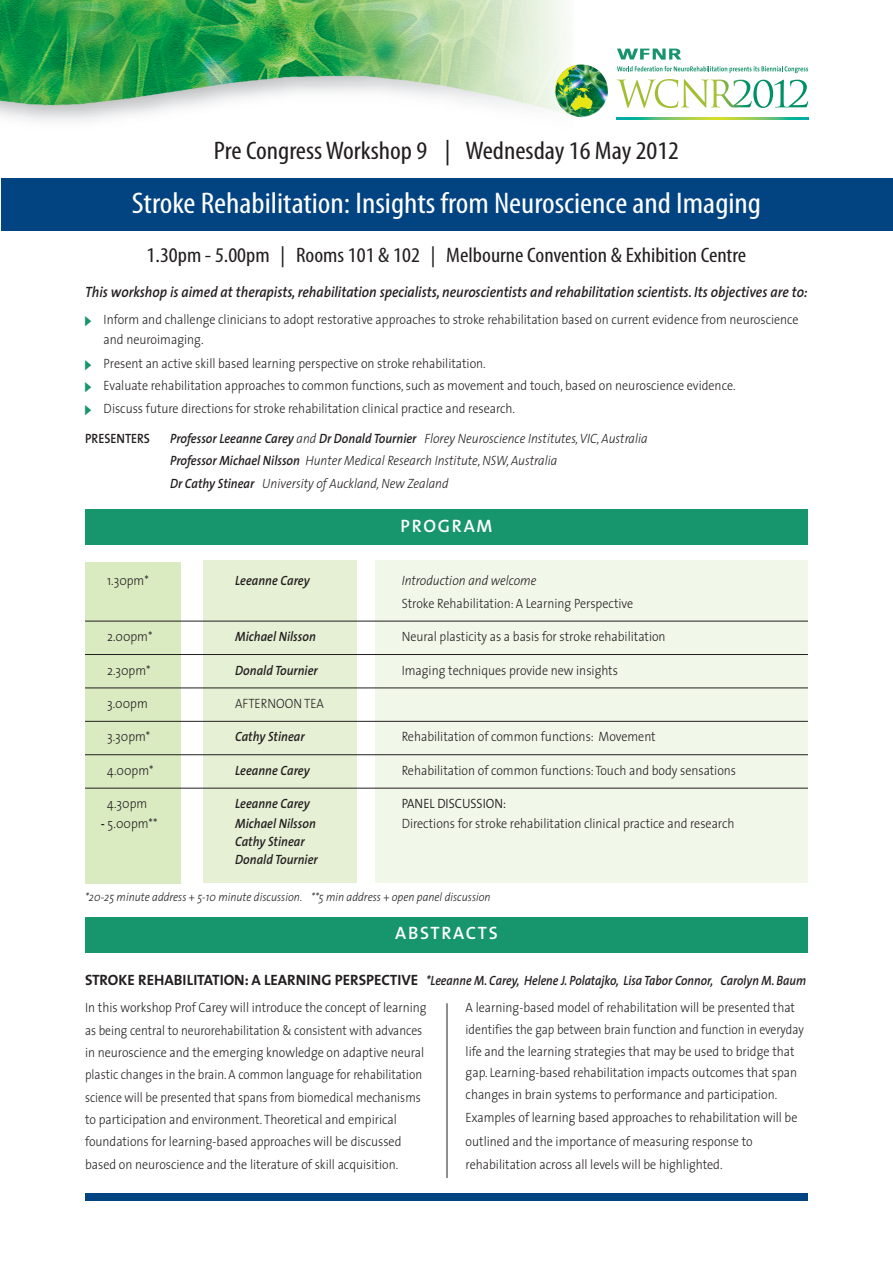
<style>
.page{position:relative;width:893px;height:1263px;background:#fff}
.page>*{position:absolute;margin:0;border:0;box-sizing:border-box;transform-origin:0 0}
.t1{font:condensed 30px "Myriad Pro";color:#fff;scale:1.1 1}
.t2{font:condensed 25.5px "Myriad Pro";color:#231f20;scale:1.1 1}
.t3{font:condensed 21px "Myriad Pro";color:#231f20;scale:1.1 1}
.t4{font:600 18px "The Sans";letter-spacing:.1em;color:#fff}
.t5{font:italic 600 15px "The Sans";color:#231f20;scale:.9 1}
.t6{font:300 13.5px/22.4px "The Sans";color:#231f20;scale:.9 1}
.t7{font:italic 300 13.5px/22.5px "The Sans";color:#231f20;scale:.9 1}
.t8{font:italic 600 13.5px/18px "The Sans";color:#231f20;scale:.9 1}
.t9{font:italic 600 13.5px "The Sans";color:#231f20;scale:.87 1}
.t10{font:300 13.5px "The Sans";color:#231f20;scale:.9 1}
.t11{font:600 13.5px "The Sans";color:#231f20;scale:.9 1}
.t12{font:italic 300 12px "The Sans";color:#231f20;scale:.9 1}
.s1{font-weight:600}
.s2{font-weight:600;font-style:italic}
.s3{font-weight:700;font-style:normal;font-size:15px}
</style>
<div class="page">
<div style="left:85px;top:562px;width:96px;height:321px;background:#daeac1"></div>
<div style="left:203px;top:560px;width:154px;height:323px;background:#e5f0d4"></div>
<div style="left:375px;top:560px;width:433px;height:323px;background:#f1f7e9"></div>
<div style="left:1px;top:178px;width:892px;height:53px;background:#024381"></div>
<img style="left:0;top:0;width:588px;height:122px">
<svg style="left:617px;top:117px;width:192px;height:2px"></svg>
<svg style="left:617px;top:79px;width:191px;height:29px"></svg>
<img style="left:595px;top:68px;width:13px;height:35px">
<img style="left:555px;top:64px;width:40px;height:47px">
<svg style="left:617px;top:66px;width:191px;height:7px"></svg>
<svg style="left:617px;top:48px;width:64px;height:12px"></svg>
<hr style="left:85px;top:621px;width:723px;height:1px;background:#231f20">
<hr style="left:85px;top:654px;width:723px;height:1px;background:#231f20">
<hr style="left:85px;top:688px;width:723px;height:1px;background:#231f20">
<hr style="left:85px;top:721px;width:723px;height:1px;background:#231f20">
<hr style="left:85px;top:754px;width:723px;height:1px;background:#231f20">
<hr style="left:85px;top:788px;width:723px;height:1px;background:#231f20">
<div style="left:85px;top:509px;width:723px;height:36px;background:#17956d"></div>
<div style="left:85px;top:917px;width:723px;height:35px;background:#17956d"></div>
<hr style="left:447px;top:1003px;width:1px;height:175px;background:#231f20">
<div style="left:85px;top:1193px;width:723px;height:8px;background:#024381"></div>
<h2 class="t2" style="left:214px;top:135px;width:424px">Pre CongressWorkshop 9 | Wednesday 16 May 2012</h2>
<h1 class="t1" style="left:132px;top:184px;width:573px">Stroke Rehabilitation: Insights from Neuroscience and Imaging</h1>
<h3 class="t3" style="left:147px;top:242px;width:547px">1.30pm - 5.00pm | Rooms 101 &amp; 102 | Melbourne Convention &amp; Exhibition Centre</h3>
<p class="t5" style="left:85px;top:279px;width:804px">This workshop is aimed at therapists, rehabilitation specialists, neuroscientists and rehabilitation scientists. Its objectives are to:</p>
<p class="t6" style="left:104px;top:309px;width:774px;line-height:19.6px">Inform and challenge clinicians to adopt restorative approaches to stroke rehabilitation based on current evidence from neuroscience and neuroimaging.</p>
<p class="t6" style="left:104px;top:352px;width:704px">Present an active skill based learning perspective on stroke rehabilitation.<br>Evaluate rehabilitation approaches to common functions, such as movement and touch, based on neuroscience evidence.<br>Discuss future directions for stroke rehabilitation clinical practice and research.</p>
<p class="t11" style="left:85px;top:427px;width:74px">PRESENTERS</p>
<p class="t7" style="left:170px;top:427px;width:532px"><span class="s1">Professor Leeanne Carey</span> and <span class="s1">Dr Donald Tournier</span> Florey Neuroscience Institutes,VIC, Australia<br><span class="s1">Professor Michael Nilsson</span> Hunter Medical Research Institute, NSW, Australia<br><span class="s1">Dr Cathy Stinear</span> University of Auckland, New Zealand</p>
<h3 class="t4" style="left:400px;top:511px;width:94px">PROGRAM</h3>
<p class="t6" style="left:107px;top:569px;width:48px">1.30pm*</p>
<p class="t8" style="left:235px;top:571px;width:84px">Leeanne Carey</p>
<p class="t7" style="left:402px;top:569px;width:151px">Introduction and welcome</p>
<p class="t6" style="left:402px;top:592px;width:259px">Stroke Rehabilitation: A Learning Perspective</p>
<p class="t6" style="left:107px;top:625px;width:52px">2.00pm*</p>
<p class="t8" style="left:235px;top:627px;width:91px">Michael Nilsson</p>
<p class="t6" style="left:402px;top:625px;width:295px">Neural plasticity as a basis for stroke rehabilitation</p>
<p class="t6" style="left:107px;top:658px;width:50px">2.30pm*</p>
<p class="t8" style="left:235px;top:661px;width:93px">Donald Tournier</p>
<p class="t6" style="left:402px;top:658px;width:242px">Imaging techniques provide new insights</p>
<p class="t6" style="left:107px;top:692px;width:47px">3.00pm</p>
<p class="t6" style="left:235px;top:692px;width:100px">AFTERNOON TEA</p>
<p class="t6" style="left:107px;top:725px;width:50px">3.30pm*</p>
<p class="t8" style="left:235px;top:727px;width:79px">Cathy Stinear</p>
<p class="t6" style="left:402px;top:725px;width:284px">Rehabilitation of common functions: Movement</p>
<p class="t6" style="left:107px;top:759px;width:53px">4.00pm*</p>
<p class="t8" style="left:235px;top:761px;width:84px">Leeanne Carey</p>
<p class="t6" style="left:402px;top:759px;width:373px">Rehabilitation of common functions:Touch and body sensations</p>
<p class="t6" style="left:107px;top:792px;width:46px">4.30pm</p>
<p class="t8" style="left:235px;top:794px;width:84px">Leeanne Carey</p>
<p class="t10" style="left:402px;top:792px;width:118px">PANEL DISCUSSION:</p>
<p class="t6" style="left:101px;top:811px;width:64px"><span class="s2">-</span> 5.00pm**</p>
<p class="t8" style="left:235px;top:814px;width:91px">Michael Nilsson</p>
<p class="t6" style="left:402px;top:811px;width:371px">Directions for stroke rehabilitation clinical practice and research</p>
<p class="t8" style="left:235px;top:832px;width:93px">Cathy Stinear<br>Donald Tournier</p>
<p class="t12" style="left:85px;top:887px;width:452px">*20-25 minute address + 5-10 minute discussion. **5 min address + open panel discussion</p>
<h3 class="t4" style="left:395px;top:918px;width:104px">ABSTRACTS</h3>
<p class="t9" style="left:85px;top:969px;width:830px"><span class="s3">STROKE REHABILITATION: A LEARNING PERSPECTIVE</span> *Leeanne M. Carey, Helene J. Polatajko, Lisa Tabor Connor, Carolyn M. Baum</p>
<p class="t6" style="left:85px;top:996px;width:381px">In this workshop Prof Carey will introduce the concept of learning as being central to neurorehabilitation &amp; consistent with advances in neuroscience and the emerging knowledge on adaptive neural plastic changes in the brain. A common language for rehabilitation science will be presented that spans from biomedical mechanisms to participation and environment. Theoretical and empirical foundations for learning-based approaches will be discussed based on neuroscience and the literature of skill acquisition.</p>
<p class="t6" style="left:466px;top:996px;width:377px;line-height:21.8px">A learning-based model of rehabilitation will be presented that identifies the gap between brain function and function in everyday life and the learning strategies that may be used to bridge that gap. Learning-based rehabilitation impacts outcomes that span changes in brain systems to performance and participation.</p>
<p class="t6" style="left:466px;top:1106px;width:370px;line-height:23.2px">Examples of learning based approaches to rehabilitation will be outlined and the importance of measuring response to rehabilitation across all levels will be highlighted.</p>
</div>
